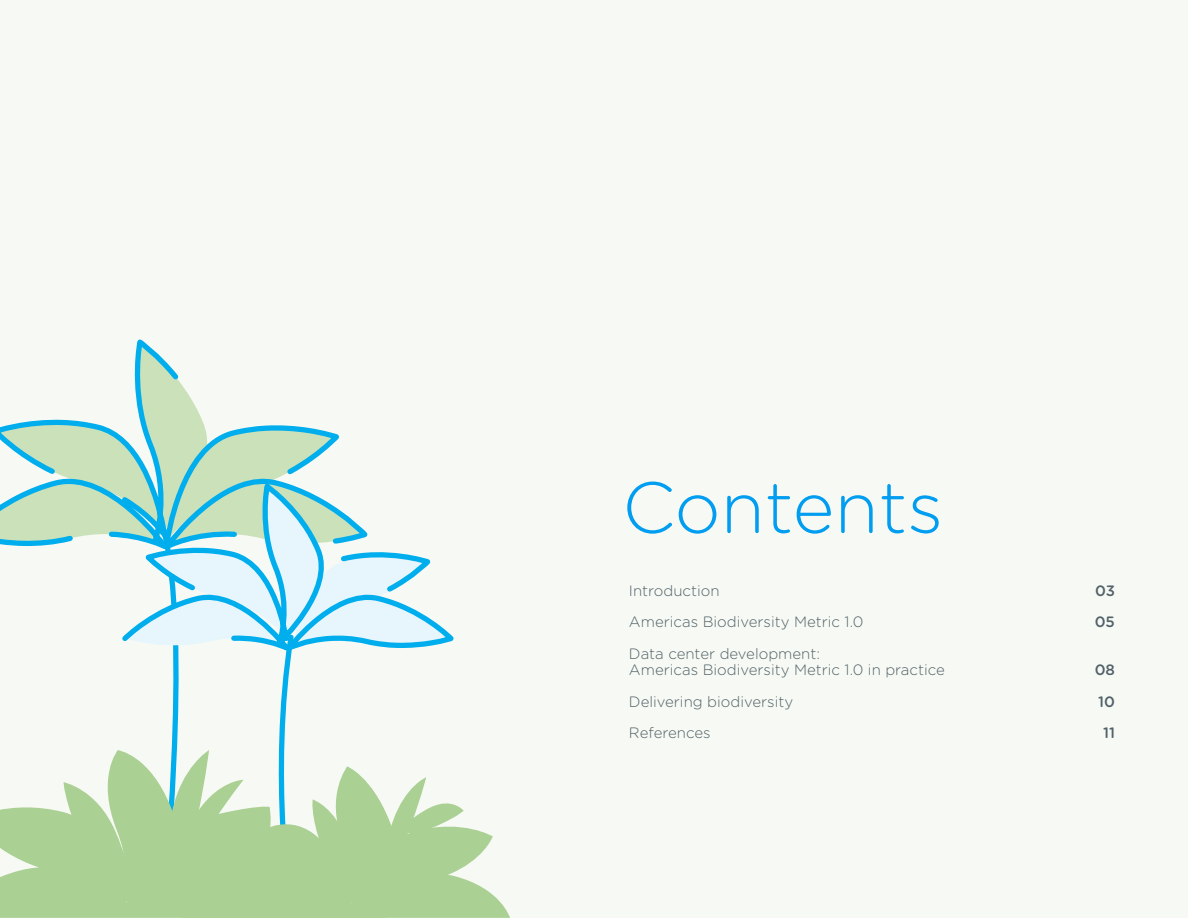
<style>
.page{position:relative;width:1188px;height:918px;background:#f7faf4}
.page>*{position:absolute;margin:0;border:0;box-sizing:border-box;transform-origin:0 0}
.t1{font:300 72px "Gotham Rounded";color:#009df0}
.t2{font:300 15px/16.5px "Gotham Rounded";color:#526169}
.t3{font:500 15px "Gotham Rounded";color:#526169}
</style>
<div class="page">
<svg style="left:171px;top:653px;width:121px;height:97px"></svg>
<svg style="left:0;top:342px;width:454px;height:311px"></svg>
<svg style="left:0;top:750px;width:285px;height:168px;fill:#abd094"></svg>
<svg style="left:180px;top:766px;width:330px;height:152px;fill:#abd094"></svg>
<svg style="left:64px;top:782px;width:75px;height:129px;background:#b1d39b"></svg>
<svg style="left:163px;top:750px;width:81px;height:147px"></svg>
<div style="left:310px;top:799px;width:50px;height:111px;background:#abd094"></div>
<svg style="left:376px;top:777px;width:88px;height:107px"></svg>
<p class="t1" style="left:622px;top:459px;width:323px">Contents</p>
<p class="t2" style="left:629px;top:581px;width:92px">Introduction</p>
<p class="t3" style="left:1095px;top:580px;width:21px">03</p>
<p class="t2" style="left:629px;top:613px;width:236px">Americas Biodiversity Metric 1.0</p>
<p class="t3" style="left:1095px;top:611px;width:22px">05</p>
<p class="t2" style="left:629px;top:644px;width:317px">Data center development:<br>Americas Biodiversity Metric 1.0 in practice</p>
<p class="t3" style="left:1095px;top:659px;width:22px">08</p>
<p class="t2" style="left:629px;top:692px;width:166px">Delivering biodiversity</p>
<p class="t3" style="left:1098px;top:691px;width:18px">10</p>
<p class="t2" style="left:629px;top:724px;width:83px">References</p>
<p class="t3" style="left:1103px;top:722px;width:13px">11</p>
</div>
